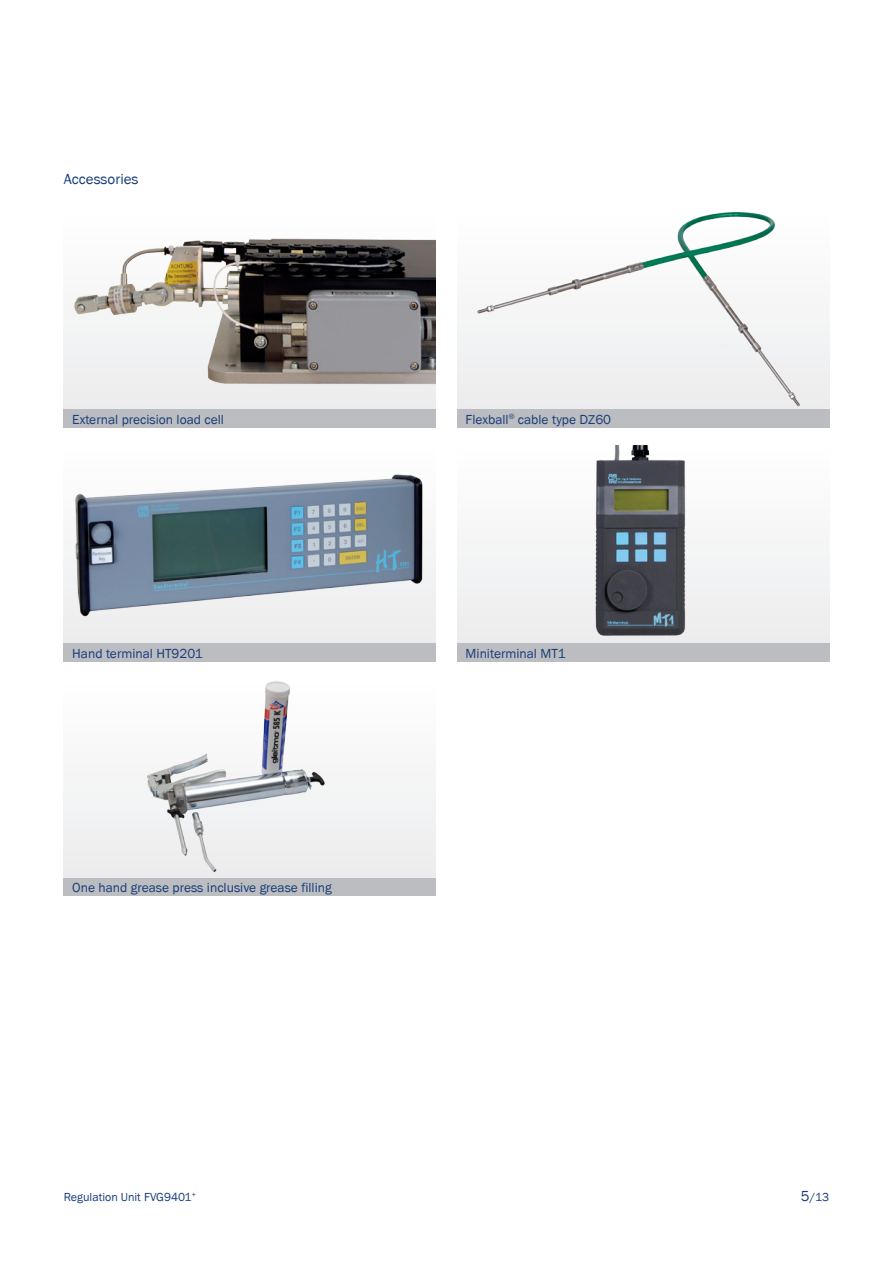
<style>
.page{position:relative;width:893px;height:1263px;background:#fff}
.page>*{position:absolute;margin:0;border:0;box-sizing:border-box;transform-origin:0 0}
.Zwischenüberschrift{font:15px "Franklin Got Itc TEE";color:#193d7b}
.Bildunterschrift{font:13.5px "Franklin Got Itc TEE";color:#193d7b}
.t1{font:12px "Franklin Got Itc TEE";color:#193d7b}
.s1{font-size:15px}
</style>
<div class="page">
<img style="left:64px;top:238px;width:372px;height:171px">
<div style="left:457px;top:211px;width:372px;height:198px;background:#f5f5f6"></div>
<img style="left:477px;top:212px;width:324px;height:195px">
<img style="left:64px;top:474px;width:372px;height:169px">
<img style="left:457px;top:445px;width:371px;height:198px">
<div style="left:64px;top:409px;width:372px;height:18px;background:#bcbdc0"></div>
<div style="left:457px;top:409px;width:372px;height:18px;background:#bcbdc0"></div>
<div style="left:64px;top:643px;width:372px;height:18px;background:#bcbdc0"></div>
<div style="left:457px;top:643px;width:372px;height:18px;background:#bcbdc0"></div>
<div style="left:64px;top:877px;width:372px;height:18px;background:#bcbdc0"></div>
<div style="left:64px;top:679px;width:372px;height:198px;background:#f5f5f6"></div>
<img style="left:147px;top:681px;width:178px;height:192px">
<p class="Zwischenüberschrift" style="left:64px;top:171px;width:76px">Accessories</p>
<p class="Bildunterschrift" style="left:72px;top:412px;width:153px">External precision load cell</p>
<p class="Bildunterschrift" style="left:466px;top:412px;width:147px">Flexball<sup>®</sup> cable type DZ60</p>
<p class="Bildunterschrift" style="left:72px;top:646px;width:132px">Hand terminal HT9201</p>
<p class="Bildunterschrift" style="left:466px;top:646px;width:102px">Miniterminal MT1</p>
<p class="Bildunterschrift" style="left:72px;top:879px;width:261px">One hand grease press inclusive grease filling</p>
<p class="t1" style="left:64px;top:1190px;width:133px">Regulation Unit FVG9401<sup>+</sup></p>
<p class="t1" style="left:801px;top:1190px;width:30px"><span class="s1">5</span>/13</p>
</div>
